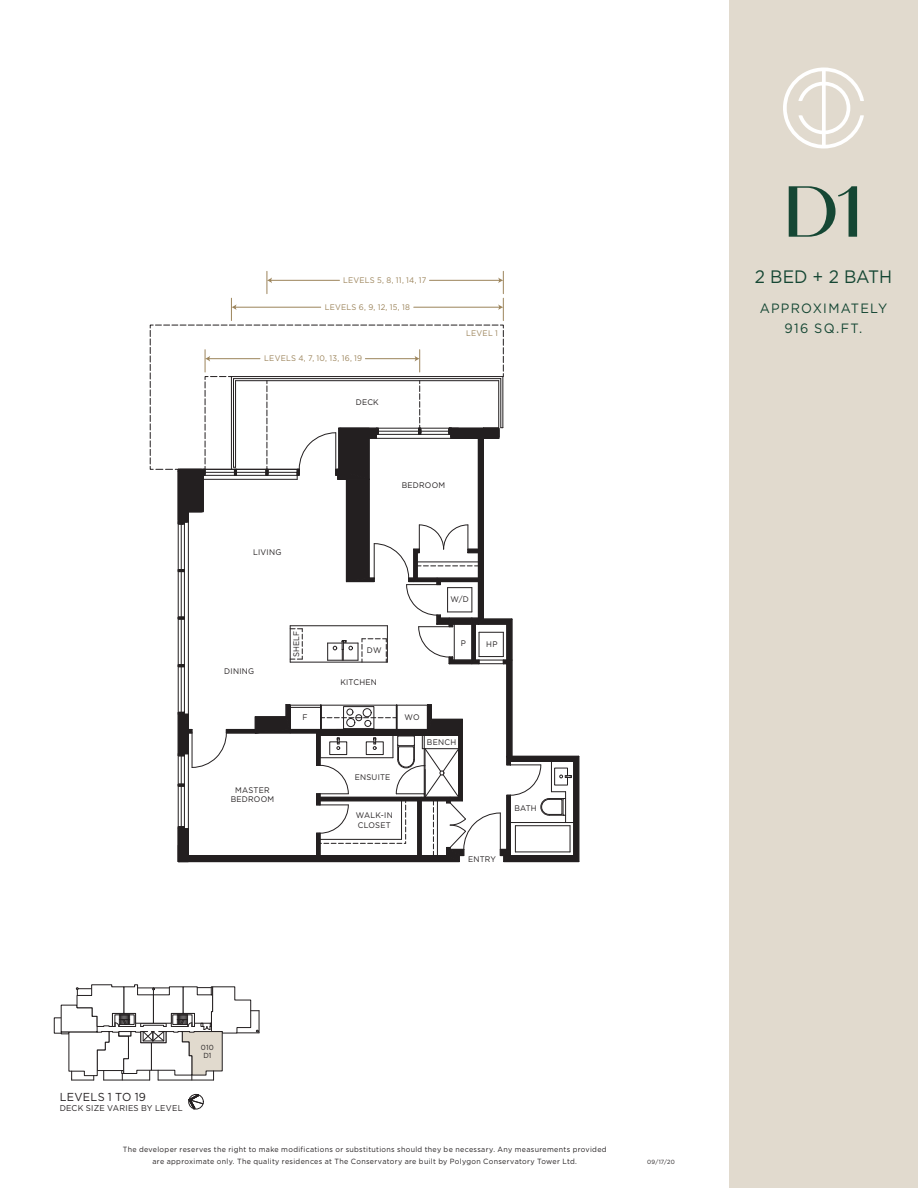
<style>
.page{position:relative;width:918px;height:1188px;background:#fff}
.page>*{position:absolute;margin:0;border:0;box-sizing:border-box;transform-origin:0 0}
.t1{font:500 72px "Quiche Sans";color:#154734}
.t2{font:18px "Gotham HTF";letter-spacing:-.005em;color:#154734;scale:.95 1}
.t3{font:13.5px/19.5px "Gotham HTF";letter-spacing:.095em;color:#154734;text-align:center;scale:.95 1}
.t4{font:11.55px "Gotham HTF";letter-spacing:.025em;color:#231f20;scale:.95 1}
.t5{font:8.4px "Gotham HTF";letter-spacing:.03em;color:#231f20;scale:.95 1}
.t6{font:8.1px/9.4px "Gotham HTF";letter-spacing:.03em;color:#231f20;scale:.95 1}
.t7{font:8.1px "Gotham HTF";letter-spacing:.03em;color:#9c845b;scale:.95 1}
.t8{font:7.5px/12px "Gotham HTF";letter-spacing:.045em;color:#231f20;text-align:center;scale:.95 1}
.t9{font:7.35px/7.4px "Gotham HTF";color:#231f20;text-align:center;scale:.95 1}
.t10{font:6px "Gotham HTF";color:#231f20;scale:.95 1}
</style>
<div class="page">
<div style="left:729px;top:0;width:189px;height:1188px;background:#e1dace"></div>
<svg style="left:783px;top:67px;width:81px;height:81px"></svg>
<svg style="left:149px;top:271px;width:431px;height:592px"></svg>
<div style="left:54px;top:1018px;width:7px;height:15px;border:1px solid #231f20"></div>
<svg style="left:60px;top:984px;width:200px;height:97px"></svg>
<svg style="left:188px;top:1094px;width:16px;height:16px"></svg>
<p class="t7" style="left:343px;top:276px;width:89px">LEVELS 5, 8, 11, 14, 17</p>
<p class="t7" style="left:325px;top:302px;width:91px">LEVELS 6, 9, 12, 15, 18</p>
<p class="t7" style="left:264px;top:354px;width:105px">LEVELS 4, 7, 10, 13, 16, 19</p>
<p class="t6" style="left:356px;top:398px;width:26px">DECK</p>
<p class="t7" style="left:466px;top:329px;width:35px">LEVEL 1</p>
<p class="t6" style="left:402px;top:480px;width:47px">BEDROOM</p>
<p class="t6" style="left:253px;top:548px;width:31px">LIVING</p>
<p class="t6" style="left:224px;top:667px;width:33px">DINING</p>
<p class="t6" style="left:231px;top:785px;width:47px;text-align:center">MASTER<br>BEDROOM</p>
<p class="t6" style="left:291px;top:657px;width:30px;rotate:-90deg">SHELF</p>
<p class="t6" style="left:367px;top:645px;width:17px">DW</p>
<p class="t6" style="left:340px;top:678px;width:40px">KITCHEN</p>
<p class="t6" style="left:451px;top:595px;width:21px">W/D</p>
<p class="t6" style="left:461px;top:639px;width:7px">P</p>
<p class="t6" style="left:486px;top:639px;width:13px">HP</p>
<p class="t6" style="left:303px;top:713px;width:7px">F</p>
<p class="t6" style="left:405px;top:713px;width:17px">WO</p>
<p class="t6" style="left:427px;top:737px;width:32px">BENCH</p>
<p class="t6" style="left:355px;top:772px;width:39px">ENSUITE</p>
<p class="t6" style="left:356px;top:811px;width:40px">WALK-IN<br>CLOSET</p>
<p class="t6" style="left:468px;top:854px;width:31px">ENTRY</p>
<p class="t6" style="left:514px;top:803px;width:25px">BATH</p>
<h3 class="t4" style="left:60px;top:1090px;width:92px">LEVELS 1 TO 19</h3>
<p class="t5" style="left:60px;top:1104px;width:131px">DECK SIZE VARIES BY LEVEL</p>
<p class="t9" style="left:201px;top:1044px;width:15px">010<br>D1</p>
<p class="t8" style="left:123px;top:1143px;width:511px">The developer reserves the right to make modifications or substitutions should they be necessary. Any measurements provided are approximate only. The quality residences at The Conservatory are built by Polygon Conservatory Tower Ltd.</p>
<p class="t10" style="left:647px;top:1159px;width:31px">09/17/20</p>
<h1 class="t1" style="left:783px;top:169px;width:83px">D1</h1>
<h2 class="t2" style="left:755px;top:267px;width:146px">2 BED + 2 BATH</h2>
<h3 class="t3" style="left:760px;top:299px;width:136px">APPROXIMATELY<br>916 SQ.FT.</h3>
</div>
